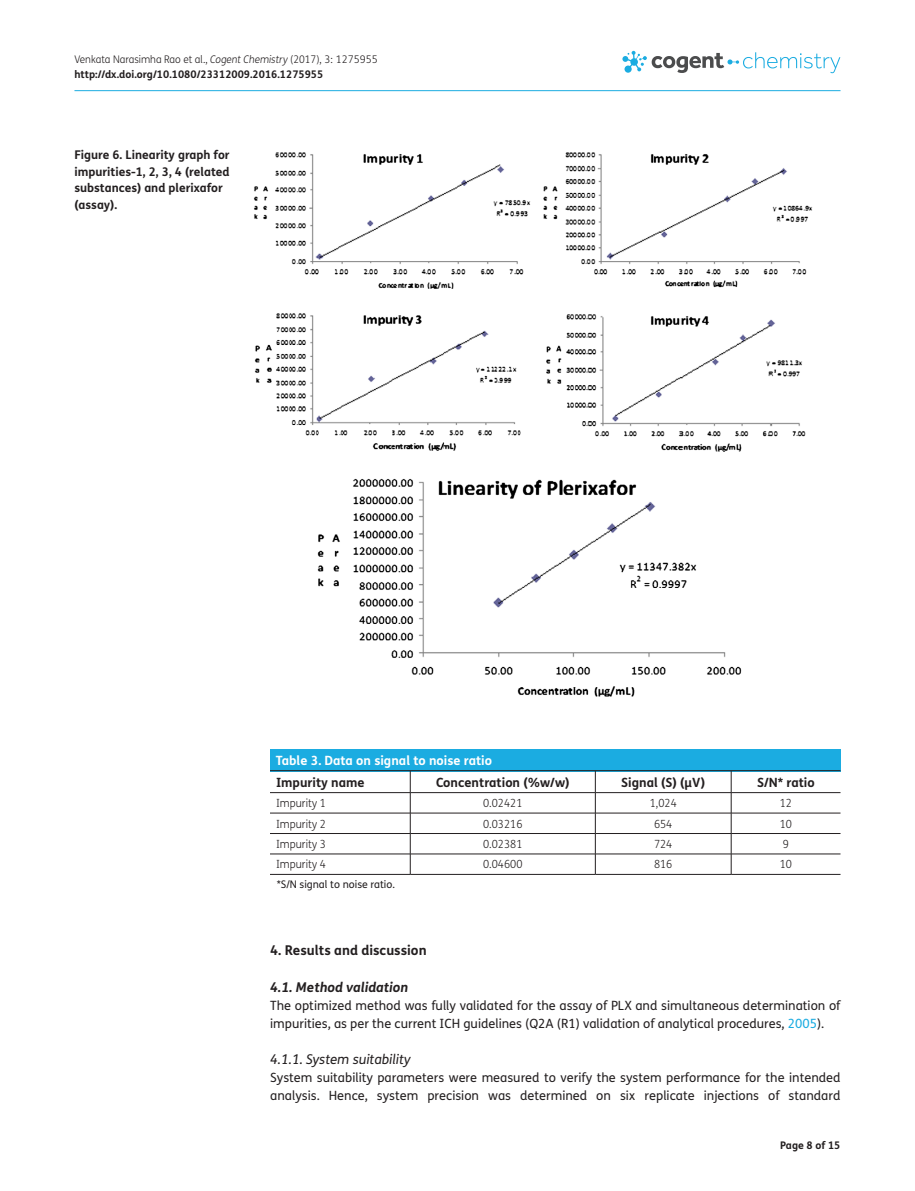
<style>
.page{position:relative;width:915px;height:1191px;background:#fff}
.page>*{position:absolute;margin:0;border:0;box-sizing:border-box;transform-origin:0 0}
.t1{font:italic 13.5px "FS Me Pro";color:#231f20}
.t2{font:700 13.5px "FS Me Pro";color:#231f20}
.t3{font:italic 700 13.5px "FS Me Pro";color:#231f20}
.t4{font:12.75px/18px "FS Me Pro";color:#231f20}
.t5{font:700 12.75px "FS Me Pro";color:#231f20}
.t6{font:700 12.75px "FS Me Pro";color:#fff}
.t7{font:700 12px/16.5px "FS Me Pro";color:#231f20}
.t8{font:300 11.25px "FS Me Pro";color:#231f20;scale:.95 1}
.t9{font:700 10.5px/15px "FS Me Pro";color:#231f20}
.t10{font:10.5px "FS Me Pro";color:#231f20}
.s1{font-weight:300}
.s2{font-weight:300;font-style:italic}
.s3{color:#1bace1}
</style>
<div class="page">
<hr style="left:74px;top:90px;width:766px;height:1px;background:#1bace1">
<svg style="left:622px;top:51px;width:218px;height:22px"></svg>
<img style="left:254px;top:152px;width:559px;height:545px">
<div style="left:270px;top:749px;width:570px;height:22px;background:#1bace1"></div>
<hr style="left:270px;top:770px;width:570px;height:1px;background:#231f20">
<hr style="left:270px;top:792px;width:140px;height:1px;background:#231f20">
<hr style="left:410px;top:792px;width:185px;height:1px;background:#231f20">
<hr style="left:595px;top:792px;width:136px;height:1px;background:#231f20">
<hr style="left:731px;top:792px;width:109px;height:1px;background:#231f20">
<hr style="left:270px;top:813px;width:140px;height:1px;background:#231f20">
<hr style="left:410px;top:813px;width:185px;height:1px;background:#231f20">
<hr style="left:595px;top:813px;width:136px;height:1px;background:#231f20">
<hr style="left:731px;top:813px;width:109px;height:1px;background:#231f20">
<hr style="left:270px;top:833px;width:140px;height:1px;background:#231f20">
<hr style="left:410px;top:833px;width:185px;height:1px;background:#231f20">
<hr style="left:595px;top:833px;width:136px;height:1px;background:#231f20">
<hr style="left:731px;top:833px;width:109px;height:1px;background:#231f20">
<hr style="left:270px;top:853px;width:140px;height:1px;background:#231f20">
<hr style="left:270px;top:874px;width:140px;height:1px;background:#231f20">
<hr style="left:410px;top:853px;width:185px;height:1px;background:#231f20">
<svg style="left:410px;top:771px;width:1px;height:103px"></svg>
<hr style="left:410px;top:874px;width:185px;height:1px;background:#231f20">
<hr style="left:595px;top:853px;width:136px;height:1px;background:#231f20">
<svg style="left:595px;top:771px;width:1px;height:103px"></svg>
<hr style="left:595px;top:874px;width:136px;height:1px;background:#231f20">
<hr style="left:731px;top:853px;width:109px;height:1px;background:#231f20">
<svg style="left:730px;top:771px;width:1px;height:103px"></svg>
<hr style="left:731px;top:874px;width:109px;height:1px;background:#231f20">
<p class="t9" style="left:74px;top:51px;width:305px"><span class="s1">Venkata Narasimha Rao et al.,</span> <span class="s2">Cogent Chemistry</span> <span class="s1">(2017), 3: 1275955 </span>http://dx.doi.org/10.1080/23312009.2016.1275955</p>
<p class="t7" style="left:74px;top:146px;width:157px">Figure 6. Linearity graph for impurities-1, 2, 3, 4 (related substances) and plerixafor (assay).</p>
<p class="t6" style="left:276px;top:750px;width:217px">Table 3. Data on signal to noise ratio</p>
<p class="t5" style="left:276px;top:772px;width:90px">Impurity name</p>
<p class="t5" style="left:436px;top:772px;width:135px">Concentration (%w/w)</p>
<p class="t5" style="left:621px;top:772px;width:86px">Signal (S) (μV)</p>
<p class="t5" style="left:756px;top:772px;width:59px">S/N* ratio</p>
<p class="t8" style="left:276px;top:795px;width:54px">Impurity 1</p>
<p class="t8" style="left:483px;top:795px;width:43px">0.02421</p>
<p class="t8" style="left:649px;top:795px;width:30px">1,024</p>
<p class="t8" style="left:779px;top:795px;width:14px">12</p>
<p class="t8" style="left:276px;top:816px;width:54px">Impurity 2</p>
<p class="t8" style="left:483px;top:816px;width:43px">0.03216</p>
<p class="t8" style="left:653px;top:816px;width:21px">654</p>
<p class="t8" style="left:779px;top:816px;width:14px">10</p>
<p class="t8" style="left:276px;top:836px;width:54px">Impurity 3</p>
<p class="t8" style="left:483px;top:836px;width:43px">0.02381</p>
<p class="t8" style="left:653px;top:836px;width:21px">724</p>
<p class="t8" style="left:782px;top:836px;width:8px">9</p>
<p class="t8" style="left:276px;top:856px;width:54px">Impurity 4</p>
<p class="t8" style="left:483px;top:856px;width:43px">0.04600</p>
<p class="t8" style="left:653px;top:856px;width:21px">816</p>
<p class="t8" style="left:779px;top:856px;width:14px">10</p>
<p class="t10" style="left:277px;top:877px;width:120px">*S/N signal to noise ratio.</p>
<p class="t2" style="left:270px;top:940px;width:158px">4. Results and discussion</p>
<p class="t3" style="left:270px;top:976px;width:139px">4.1. Method validation</p>
<p class="t4" style="left:270px;top:995px;width:571px">The optimized method was fully validated for the assay of PLX and simultaneous determination of impurities, as per the current ICH guidelines (Q2A (R1) validation of analytical procedures, <span class="s3">2005</span>).</p>
<p class="t1" style="left:270px;top:1049px;width:142px">4.1.1. System suitability</p>
<p class="t4" style="left:270px;top:1067px;width:571px">System suitability parameters were measured to verify the system performance for the intended analysis. Hence, system precision was determined on six replicate injections of standard</p>
<p class="t9" style="left:780px;top:1137px;width:62px">Page 8 of 15</p>
</div>
